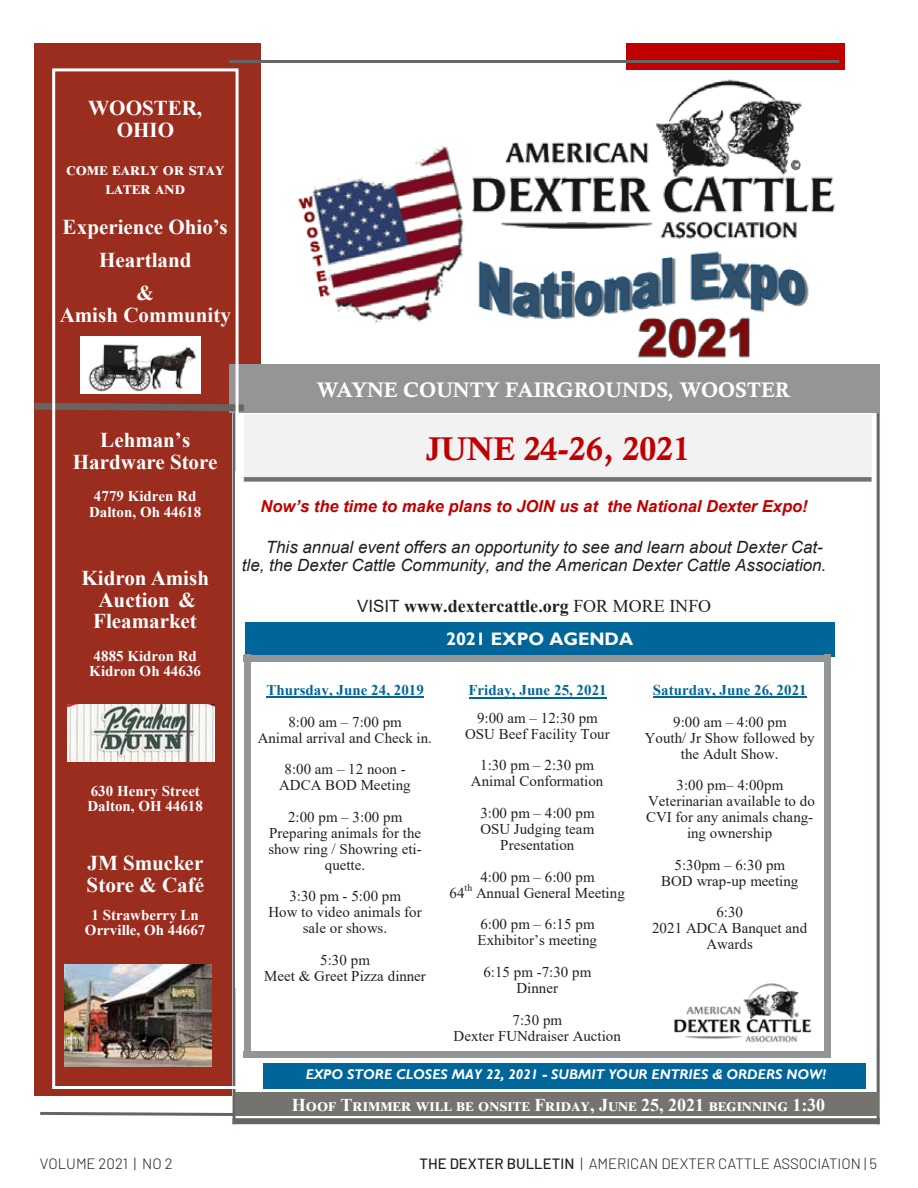
<style>
.page{position:relative;width:918px;height:1188px;background:#fff}
.page>*{position:absolute;margin:0;border:0;box-sizing:border-box;transform-origin:0 0}
.t1{font:33px "Calis MT Bol";color:#c00000}
.t2{font:700 21.15px "Times New Roman";color:#fff}
.t3{font:700 21px/21.9px "Times New Roman";color:#fff;text-align:center}
.t4{font:21px "Calis MT Bol";color:#fff}
.t5{font:700 18px/18.8px "Times New Roman";color:#fff;text-align:center}
.t6{font:700 18px "Times New Roman";color:#231f20}
.t7{font:700 18px "Gill Sans";letter-spacing:-.005em;color:#fff}
.t8{font:italic 16.95px/18.3px "Arial";color:#231f20;text-align:right}
.t9{font:italic 700 16.5px "Arial";color:#c00000}
.t10{font:15px/15.9px "Times New Roman";color:#231f20;text-align:center}
.t11{font:700 15px/15.6px "Times New Roman";letter-spacing:.005em;color:#fff;text-align:center}
.t12{font:300 15px "Barlow";color:#231f20}
.t13{font:700 15px "Times New Roman";color:#069}
.t14{font:italic 700 14.1px "Gill Sans";color:#fff}
.s1{font-family:"Arial";font-weight:400;font-size:16.95px}
.s2{font-weight:400}
.s3{font-weight:500}
</style>
<div class="page">
<div style="left:35px;top:43px;width:226px;height:1052px;background:#9b2d1f"></div>
<div style="left:233px;top:364px;width:647px;height:760px;background:#fff"></div>
<hr style="left:233px;top:364px;width:3px;height:760px;background:#696464">
<hr style="left:877px;top:364px;width:3px;height:760px;background:#696464">
<div style="left:233px;top:1118px;width:647px;height:6px;background:#696464"></div>
<div style="left:229px;top:364px;width:651px;height:48px;background:#939597"></div>
<div style="left:626px;top:43px;width:219px;height:27px;background:#c00000"></div>
<hr style="left:229px;top:60px;width:610px;height:3px;background:#696464">
<svg style="left:40px;top:1110px;width:198px;height:8px"></svg>
<div style="left:263px;top:1063px;width:602px;height:25px;background:#069"></div>
<div style="left:244px;top:415px;width:628px;height:67px;background:#f2f2f3"></div>
<div style="left:244px;top:477px;width:628px;height:5px;background:#75736e"></div>
<div style="left:245px;top:622px;width:590px;height:35px;background:#069"></div>
<img style="left:298px;top:79px;width:538px;height:278px">
<hr style="left:266px;top:696px;width:158px;height:2px;background:#069">
<hr style="left:653px;top:696px;width:154px;height:2px;background:#069">
<div style="left:244px;top:655px;width:7px;height:396px;background:#939597"></div>
<div style="left:824px;top:655px;width:7px;height:396px;background:#939597"></div>
<div style="left:244px;top:655px;width:587px;height:7px;background:#939597"></div>
<div style="left:244px;top:1051px;width:587px;height:7px;background:#939597"></div>
<img style="left:674px;top:983px;width:138px;height:60px">
<img style="left:64px;top:964px;width:148px;height:102px">
<svg style="left:34px;top:399px;width:217px;height:16px"></svg>
<div style="left:52px;top:68px;width:187px;height:1021px;border:3px solid #fff"></div>
<img style="left:68px;top:705px;width:146px;height:56px">
<img style="left:81px;top:337px;width:119px;height:57px">
<div style="left:235px;top:1092px;width:644px;height:23px;background:#75736e"></div>
<hr style="left:469px;top:697px;width:137px;height:2px;background:#069">
<h2 class="t2" style="left:88px;top:93px;width:116px">WOOSTER,</h2>
<h3 class="t3" style="left:117px;top:118px;width:59px">OHIO</h3>
<p class="t5" style="left:66px;top:159px;width:160px">come early or stay later and</p>
<h3 class="t3" style="left:63px;top:210px;width:167px;line-height:32.8px">Experience Ohio’s<br>Heartland<br>&amp;</h3>
<h3 class="t3" style="left:60px;top:303px;width:173px">Amish Community</h3>
<h3 class="t3" style="left:73px;top:428px;width:146px">Lehman’s<br>Hardware Store</h3>
<p class="t11" style="left:89px;top:488px;width:114px">4779 Kidren Rd<br>Dalton, Oh 44618</p>
<h3 class="t3" style="left:82px;top:566px;width:129px">Kidron Amish<br>Auction &amp;<br>Fleamarket</h3>
<p class="t11" style="left:89px;top:648px;width:113px;text-align:left">4885 Kidron Rd<br>Kidron Oh 44636</p>
<p class="t11" style="left:88px;top:782px;width:117px;text-align:left">630 Henry Street<br>Dalton, OH 44618</p>
<h3 class="t3" style="left:88px;top:851px;width:117px">JM Smucker</h3>
<h2 class="t2" style="left:87px;top:869px;width:119px">Store &amp; Café</h2>
<p class="t11" style="left:85px;top:906px;width:122px">1 Strawberry Ln<br>Orrville, Oh 44667</p>
<h3 class="t4" style="left:317px;top:378px;width:475px">WAYNE COUNTY FAIRGROUNDS, WOOSTER</h3>
<h1 class="t1" style="left:425px;top:430px;width:266px">JUNE 24-26, 2021</h1>
<p class="t9" style="left:260px;top:496px;width:549px">Now’s the time to make plans to JOIN us at the National Dexter Expo!</p>
<p class="t8" style="left:242px;top:538px;width:586px">This annual event offers an opportunity to see and learn about Dexter Cat-<br>tle, the Dexter Cattle Community, and the American Dexter Cattle Association.</p>
<p class="t6" style="left:357px;top:593px;width:356px"><span class="s1">VISIT</span> www.dextercattle.org <span class="s2">FOR MORE INFO</span></p>
<p class="t13" style="left:266px;top:679px;width:159px">Thursday, June 24, 2019</p>
<p class="t10" style="left:258px;top:713px;width:176px">8:00 am – 7:00 pm<br>Animal arrival and Check in.</p>
<p class="t10" style="left:279px;top:761px;width:133px">8:00 am – 12 noon -<br>ADCA BOD Meeting</p>
<p class="t10" style="left:268px;top:809px;width:155px">2:00 pm – 3:00 pm<br>Preparing animals for the show ring / Showring eti&shy;quette.</p>
<p class="t10" style="left:268px;top:888px;width:155px">3:30 pm - 5:00 pm<br>How to video animals for sale or shows.</p>
<p class="t10" style="left:264px;top:952px;width:163px">5:30 pm<br>Meet &amp; Greet Pizza dinner</p>
<p class="t7" style="left:446px;top:628px;width:189px">2021 EXPO AGENDA</p>
<p class="t13" style="left:468px;top:679px;width:140px">Friday, June 25, 2021</p>
<p class="t10" style="left:465px;top:709px;width:146px">9:00 am – 12:30 pm<br>OSU Beef Facility Tour</p>
<p class="t10" style="left:471px;top:757px;width:134px">1:30 pm – 2:30 pm<br>Animal Conformation</p>
<p class="t10" style="left:480px;top:805px;width:116px">3:00 pm – 4:00 pm<br>OSU Judging team<br>Presentation</p>
<p class="t10" style="left:450px;top:868px;width:177px">4:00 pm – 6:00 pm<br>64<sup>th</sup> Annual General Meeting</p>
<p class="t10" style="left:478px;top:916px;width:121px;text-align:left">6:00 pm – 6:15 pm<br>Exhibitor’s meeting</p>
<p class="t10" style="left:483px;top:964px;width:110px">6:15 pm -7:30 pm<br>Dinner</p>
<p class="t10" style="left:454px;top:1011px;width:169px">7:30 pm<br>Dexter FUNdraiser Auction</p>
<p class="t13" style="left:653px;top:679px;width:155px">Saturday, June 26, 2021</p>
<p class="t10" style="left:645px;top:713px;width:171px">9:00 am – 4:00 pm<br>Youth/ Jr Show followed by the Adult Show.</p>
<p class="t10" style="left:646px;top:777px;width:170px">3:00 pm– 4:00pm<br>Veterinarian available to do<br>CVI for any animals chang&shy;ing ownership</p>
<p class="t10" style="left:661px;top:856px;width:139px">5:30pm – 6:30 pm<br>BOD wrap-up meeting</p>
<p class="t10" style="left:652px;top:904px;width:157px">6:30<br>2021 ADCA Banquet and<br>Awards</p>
<p class="t14" style="left:306px;top:1066px;width:522px">EXPO STORE CLOSES MAY 22, 2021 - SUBMIT YOUR ENTRIES &amp; ORDERS NOW!</p>
<p class="t5" style="left:292px;top:1095px;width:535px">Hoof Trimmer will be onsite Friday, June 25, 2021 beginning 1:30</p>
<p class="t12" style="left:40px;top:1154px;width:134px">VOLUME 2021 | NO 2</p>
<p class="t12" style="left:419px;top:1154px;width:459px"><span class="s3">THE DEXTER BULLETIN</span> | AMERICAN DEXTER CATTLE ASSOCIATION | 5</p>
</div>
